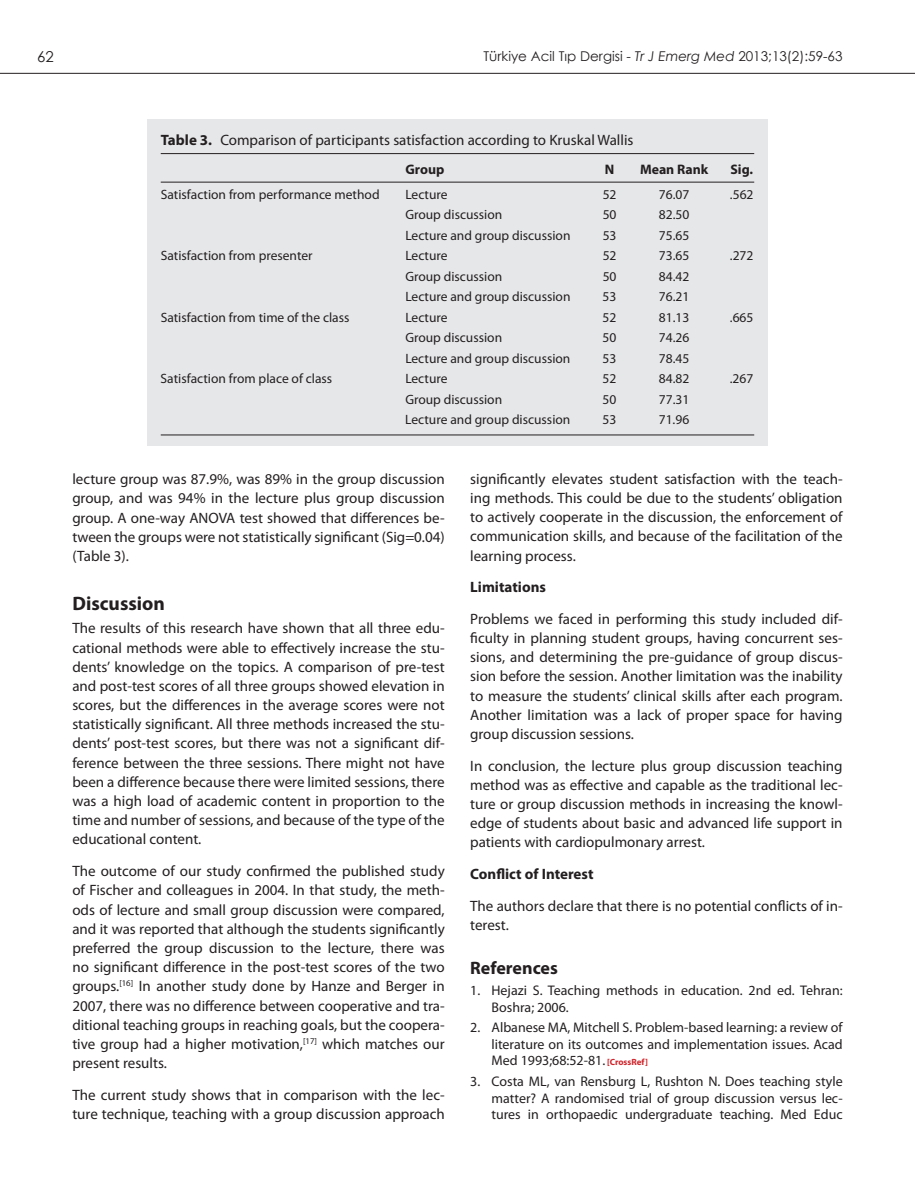
<style>
.page{position:relative;width:915px;height:1183px;background:#fff}
.page>*{position:absolute;margin:0;border:0;box-sizing:border-box;transform-origin:0 0}
.t1{font:700 19.5px "Myriad Pro";color:#231f20}
.t2{font:700 18px "Myriad Pro";color:#231f20}
.t3{font:15px/19.2px "Myriad Pro";color:#231f20;text-align:justify}
.t4{font:700 15px "Myriad Pro";color:#231f20}
.t5{font:15px "Century Gothic";color:#231f20}
.t6{font:13.95px/16.5px "Myriad Pro";color:#231f20;text-align:justify}
.t7{font:700 13.8px "Myriad Pro";color:#231f20}
.t8{font:13.5px "Myriad Pro";color:#231f20}
.t9{font:13.5px "Century Gothic";color:#231f20}
.s1{font-style:italic}
.s2{font-weight:700}
.s3{font-weight:700;font-size:9px;color:#d1232a}
</style>
<div class="page">
<hr style="left:0;top:73px;width:914px;height:1px;background:#231f20">
<div style="left:147px;top:119px;width:620px;height:326px;background:#e6e7e9"></div>
<hr style="left:161px;top:153px;width:593px;height:1px;background:#231f20">
<hr style="left:161px;top:182px;width:593px;height:1px;background:#231f20">
<hr style="left:161px;top:434px;width:593px;height:1px;background:#231f20">
<p class="t5" style="left:37px;top:46px;width:18px">62</p>
<p class="t9" style="left:483px;top:47px;width:360px">Türkiye Acil Tıp Dergisi - <span class="s1">Tr J Emerg Med</span> 2013;13(2):59-63</p>
<p class="t3" style="left:161px;top:130px;width:474px"><span class="s2">Table 3.</span> Comparison of participants satisfaction according to Kruskal Wallis</p>
<p class="t7" style="left:405px;top:160px;width:40px">Group</p>
<p class="t7" style="left:604px;top:160px;width:11px">N</p>
<p class="t7" style="left:639px;top:160px;width:70px">Mean Rank</p>
<p class="t7" style="left:730px;top:160px;width:24px">Sig.</p>
<p class="t8" style="left:161px;top:186px;width:220px">Satisfaction from performance method</p>
<p class="t8" style="left:405px;top:186px;width:44px">Lecture</p>
<p class="t8" style="left:602px;top:186px;width:15px">52</p>
<p class="t8" style="left:658px;top:186px;width:32px">76.07</p>
<p class="t8" style="left:729px;top:186px;width:25px">.562</p>
<p class="t8" style="left:405px;top:206px;width:98px">Group discussion</p>
<p class="t8" style="left:602px;top:206px;width:15px">50</p>
<p class="t8" style="left:658px;top:206px;width:32px">82.50</p>
<p class="t8" style="left:405px;top:227px;width:166px">Lecture and group discussion</p>
<p class="t8" style="left:602px;top:227px;width:15px">53</p>
<p class="t8" style="left:658px;top:227px;width:32px">75.65</p>
<p class="t8" style="left:161px;top:247px;width:153px">Satisfaction from presenter</p>
<p class="t8" style="left:405px;top:247px;width:44px">Lecture</p>
<p class="t8" style="left:602px;top:247px;width:15px">52</p>
<p class="t8" style="left:658px;top:247px;width:32px">73.65</p>
<p class="t8" style="left:729px;top:247px;width:25px">.272</p>
<p class="t8" style="left:405px;top:268px;width:98px">Group discussion</p>
<p class="t8" style="left:602px;top:268px;width:15px">50</p>
<p class="t8" style="left:658px;top:268px;width:32px">84.42</p>
<p class="t8" style="left:405px;top:288px;width:166px">Lecture and group discussion</p>
<p class="t8" style="left:602px;top:288px;width:15px">53</p>
<p class="t8" style="left:658px;top:288px;width:32px">76.21</p>
<p class="t8" style="left:161px;top:309px;width:190px">Satisfaction from time of the class</p>
<p class="t8" style="left:405px;top:309px;width:44px">Lecture</p>
<p class="t8" style="left:602px;top:309px;width:15px">52</p>
<p class="t8" style="left:658px;top:309px;width:32px">81.13</p>
<p class="t8" style="left:729px;top:309px;width:25px">.665</p>
<p class="t8" style="left:405px;top:329px;width:98px">Group discussion</p>
<p class="t8" style="left:602px;top:329px;width:15px">50</p>
<p class="t8" style="left:658px;top:329px;width:32px">74.26</p>
<p class="t8" style="left:405px;top:350px;width:166px">Lecture and group discussion</p>
<p class="t8" style="left:602px;top:350px;width:15px">53</p>
<p class="t8" style="left:658px;top:350px;width:32px">78.45</p>
<p class="t8" style="left:160px;top:370px;width:173px">Satisfaction from place of class</p>
<p class="t8" style="left:405px;top:370px;width:44px">Lecture</p>
<p class="t8" style="left:602px;top:370px;width:15px">52</p>
<p class="t8" style="left:658px;top:370px;width:32px">84.82</p>
<p class="t8" style="left:729px;top:370px;width:25px">.267</p>
<p class="t8" style="left:405px;top:390px;width:98px">Group discussion</p>
<p class="t8" style="left:602px;top:390px;width:15px">50</p>
<p class="t8" style="left:658px;top:390px;width:32px">77.31</p>
<p class="t8" style="left:405px;top:411px;width:166px">Lecture and group discussion</p>
<p class="t8" style="left:602px;top:411px;width:15px">53</p>
<p class="t8" style="left:658px;top:411px;width:32px">71.96</p>
<p class="t3" style="left:72px;top:469px;width:374px">lecture group was 87.9%, was 89% in the group discussion group, and was 94% in the lecture plus group discussion group. A one-way ANOVA test showed that differences be&shy;tween the groups were not statistically significant (Sig=0.04) (Table 3).</p>
<h1 class="t1" style="left:72px;top:590px;width:94px">Discussion</h1>
<p class="t3" style="left:72px;top:618px;width:374px">The results of this research have shown that all three edu&shy;cational methods were able to effectively increase the stu&shy;dents’ knowledge on the topics. A comparison of pre-test and post-test scores of all three groups showed elevation in scores, but the differences in the average scores were not statistically significant. All three methods increased the stu&shy;dents’ post-test scores, but there was not a significant dif&shy;ference between the three sessions. There might not have been a difference because there were limited sessions, there was a high load of academic content in proportion to the time and number of sessions, and because of the type of the educational content.</p>
<p class="t3" style="left:72px;top:861px;width:374px">The outcome of our study confirmed the published study of Fischer and colleagues in 2004. In that study, the meth&shy;ods of lecture and small group discussion were compared, and it was reported that although the students significantly preferred the group discussion to the lecture, there was no significant difference in the post-test scores of the two groups.<sup>[16]</sup> In another study done by Hanze and Berger in 2007, there was no difference between cooperative and tra&shy;ditional teaching groups in reaching goals, but the coopera&shy;tive group had a higher motivation,<sup>[17]</sup> which matches our present results.</p>
<p class="t3" style="left:72px;top:1084px;width:374px">The current study shows that in comparison with the lec&shy;ture technique, teaching with a group discussion approach</p>
<p class="t3" style="left:470px;top:469px;width:374px">significantly elevates student satisfaction with the teach&shy;ing methods. This could be due to the students’ obligation to actively cooperate in the discussion, the enforcement of communication skills, and because of the facilitation of the learning process.</p>
<p class="t4" style="left:470px;top:577px;width:77px">Limitations</p>
<p class="t3" style="left:470px;top:609px;width:374px">Problems we faced in performing this study included dif&shy;ficulty in planning student groups, having concurrent ses&shy;sions, and determining the pre-guidance of group discus&shy;sion before the session. Another limitation was the inability to measure the students’ clinical skills after each program.<br>Another limitation was a lack of proper space for having group discussion sessions.</p>
<p class="t3" style="left:470px;top:755px;width:374px">In conclusion, the lecture plus group discussion teaching method was as effective and capable as the traditional lec&shy;ture or group discussion methods in increasing the knowl&shy;edge of students about basic and advanced life support in patients with cardiopulmonary arrest.</p>
<p class="t4" style="left:470px;top:863px;width:125px">Conflict of Interest</p>
<p class="t3" style="left:470px;top:895px;width:374px">The authors declare that there is no potential conflicts of in&shy;terest.</p>
<p class="t2" style="left:470px;top:956px;width:89px">References</p>
<p class="t6" style="left:491px;top:981px;width:352px;text-indent:-21px">1. Hejazi S. Teaching methods in education. 2nd ed. Tehran:<br>Boshra; 2006.</p>
<p class="t6" style="left:491px;top:1018px;width:352px;text-indent:-21px">2. Albanese MA, Mitchell S. Problem-based learning: a review of literature on its outcomes and implementation issues. Acad Med 1993;68:52-81. <span class="s3">[CrossRef]</span></p>
<p class="t6" style="left:491px;top:1072px;width:352px;text-indent:-21px">3. Costa ML, van Rensburg L, Rushton N. Does teaching style matter? A randomised trial of group discussion versus lec&shy;tures in orthopaedic undergraduate teaching. Med Educ</p>
</div>
